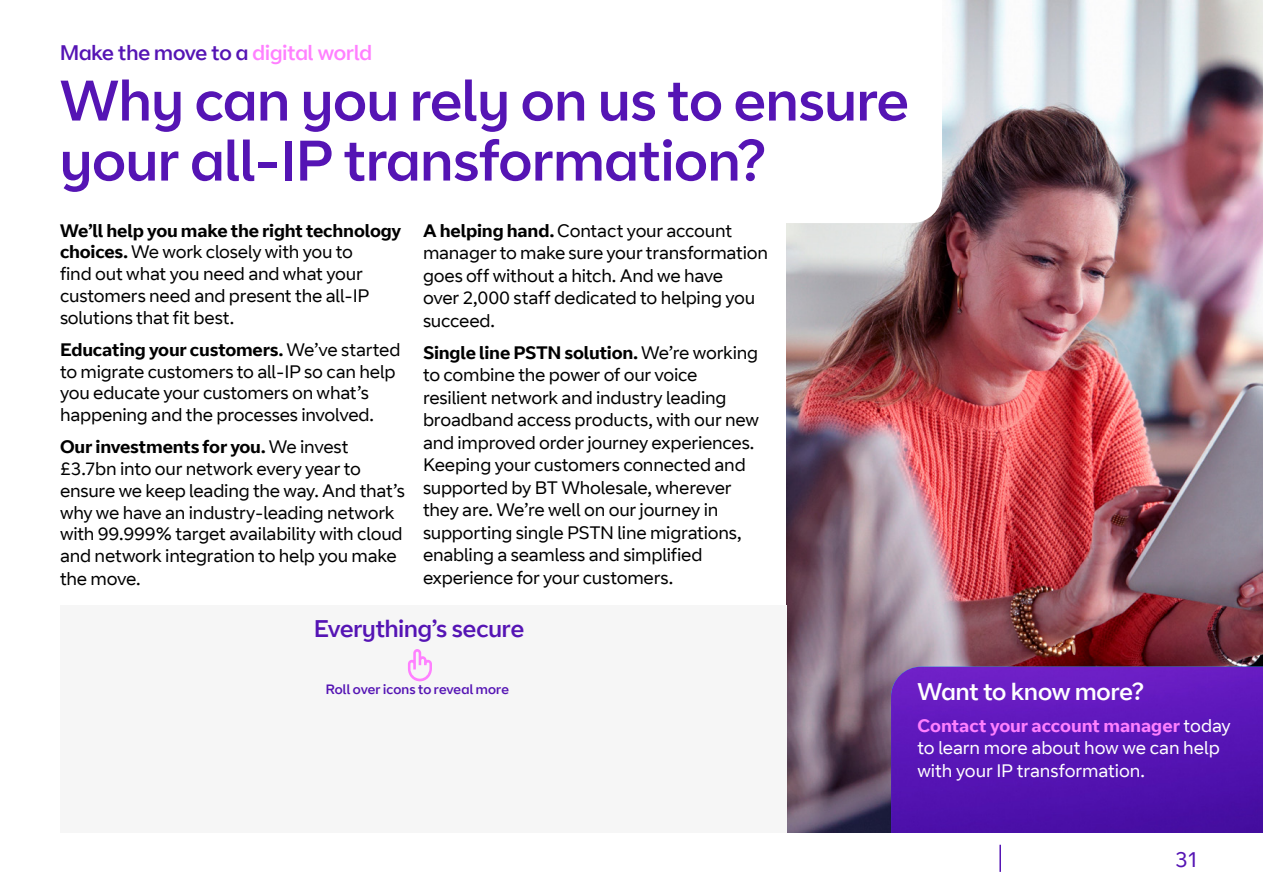
<style>
.page{position:relative;width:1263px;height:893px;background:#fff}
.page>*{position:absolute;margin:0;border:0;box-sizing:border-box;transform-origin:0 0}
.t1{font:57px/60px "BT Curve Headline";color:#5514b4}
.t2{font:24px "BT Curve Headline";letter-spacing:-.005em;color:#5514b4}
.t3{font:24px "BT Curve Headline";letter-spacing:-.005em;color:#fff}
.t4{font:21.6px "BT Curve";color:#5514b4}
.t5{font:21px "BT Curve Headline";color:#5514b4}
.t6{font:18px/22.5px "BT Curve";letter-spacing:-.015em;color:#000}
.t7{font:18px/22.5px "BT Curve";letter-spacing:-.005em;color:#fff}
.t8{font:13.5px "BT Curve Headline";letter-spacing:.01em;color:#5514b4}
.s1{color:#ff80ff}
.s2{font-weight:700}
.s3{font-weight:700;color:#ff80ff}
</style>
<div class="page">
<img style="left:786px;top:0;width:477px;height:833px">
<svg style="left:786px;top:0;width:156px;height:223px"></svg>
<div style="left:60px;top:606px;width:726px;height:227px;background:#f6f6f6"></div>
<svg style="left:408px;top:649px;width:24px;height:32px"></svg>
<img style="left:891px;top:667px;width:372px;height:166px">
<hr style="left:999px;top:845px;width:2px;height:27px;background:#5514b4">
<p class="t5" style="left:60px;top:40px;width:314px">Make the move to a <span class="s1">digital world</span></p>
<h1 class="t1" style="left:60px;top:73px;width:850px">Why can you rely on us to ensure your all-IP transformation?</h1>
<p class="t6" style="left:60px;top:220px;width:343px;line-height:21.8px"><span class="s2">We’ll help you make the right technology choices.</span> We work closely with you to<br>find out what you need and what your customers need and present the all-IP solutions that fit best.</p>
<p class="t6" style="left:60px;top:339px;width:342px;line-height:21.8px"><span class="s2">Educating your customers.</span> We’ve started to migrate customers to all-IP so can help you educate your customers on what’s happening and the processes involved.</p>
<p class="t6" style="left:60px;top:437px;width:346px;line-height:21.9px"><span class="s2">Our investments for you.</span> We invest £3.7bn into our network every year to ensure we keep leading the way. And that’s why we have an industry-leading network with 99.999% target availability with cloud and network integration to help you make the move.</p>
<p class="t6" style="left:423px;top:220px;width:346px"><span class="s2">A helping hand.</span> Contact your account manager to make sure your transformation goes off without a hitch. And we have<br>over 2,000 staff dedicated to helping you succeed.</p>
<p class="t6" style="left:423px;top:342px;width:337px"><span class="s2">Single line PSTN solution.</span> We’re working to combine the power of our voice resilient network and industry leading broadband access products, with our new and improved order journey experiences.<br>Keeping your customers connected and supported by BT Wholesale, wherever they are. We’re well on our journey in supporting single PSTN line migrations, enabling a seamless and simplified experience for your customers.</p>
<h2 class="t2" style="left:314px;top:614px;width:212px">Everything’s secure</h2>
<p class="t8" style="left:326px;top:681px;width:185px">Roll over icons to reveal more</p>
<h2 class="t3" style="left:917px;top:677px;width:228px">Want to know more?</h2>
<p class="t7" style="left:917px;top:715px;width:315px"><span class="s3">Contact your account manager</span> today to learn more about how we can help with your IP transformation.</p>
<p class="t4" style="left:1175px;top:846px;width:26px">31</p>
</div>
